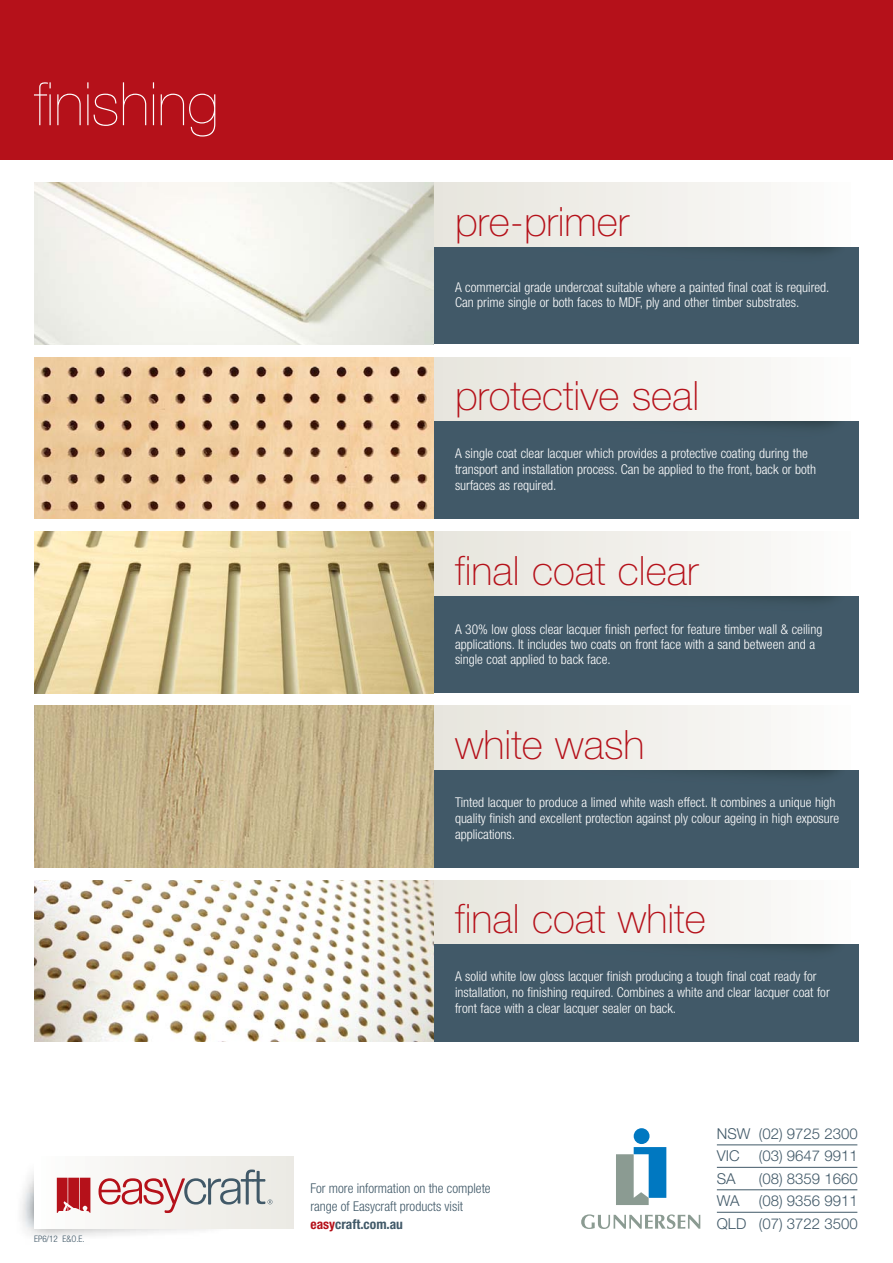
<style>
.page{position:relative;width:893px;height:1263px;background:#fff}
.page>*{position:absolute;margin:0;border:0;box-sizing:border-box;transform-origin:0 0}
.t1{font:200 60px "Helvetica Neue";color:#fff}
.t2{font:100 40.5px "Helvetica Neue";color:#b5111a}
.t3{font:300 15px/22.5px "Helvetica Neue";color:#415968}
.t4{font:300 condensed 13.5px/16.2px "Helvetica Neue";color:#fff}
.t5{font:300 condensed 13.5px/18px "Helvetica Neue";color:#415968}
.t6{font:300 condensed 9px "Helvetica Neue";color:#3f5766}
.s1{color:#405766}
.s2{color:#3f5665}
.s3{font-weight:700;color:#b5111a}
.s4{font-weight:700}
</style>
<div class="page">
<div style="left:434px;top:593px;width:425px;height:100px;background:#415968"></div>
<img style="left:436px;top:595px;width:409px;height:7px">
<div style="left:434px;top:531px;width:425px;height:64px;background:linear-gradient(to right,#e7e5dd,#fdfcfc)"></div>
<img style="left:34px;top:531px;width:400px;height:162px">
<div style="left:434px;top:244px;width:425px;height:100px;background:#415968"></div>
<img style="left:436px;top:246px;width:409px;height:7px">
<div style="left:434px;top:183px;width:425px;height:63px;background:linear-gradient(to right,#e7e5dd,#fdfcfc)"></div>
<img style="left:34px;top:183px;width:400px;height:161px">
<div style="left:434px;top:419px;width:425px;height:100px;background:#415968"></div>
<div style="left:434px;top:357px;width:425px;height:64px;background:linear-gradient(to right,#e7e5dd,#fdfcfc)"></div>
<img style="left:34px;top:357px;width:400px;height:162px">
<img style="left:21px;top:1173px;width:185px;height:63px">
<img style="left:35px;top:1235px;width:49px;height:2px">
<div style="left:34px;top:1156px;width:259px;height:73px;background:linear-gradient(to right,#fdfdfc,#ebe9e3)"></div>
<svg style="left:50px;top:1160px;width:222px;height:53px"></svg>
<div style="left:434px;top:767px;width:425px;height:100px;background:#415968"></div>
<img style="left:436px;top:769px;width:409px;height:8px">
<div style="left:434px;top:706px;width:425px;height:63px;background:linear-gradient(to right,#e7e5dd,#fdfcfc)"></div>
<img style="left:234px;top:706px;width:200px;height:161px">
<svg style="left:34px;top:706px;width:200px;height:161px;background:#c3b189"></svg>
<div style="left:434px;top:942px;width:425px;height:100px;background:#415968"></div>
<div style="left:434px;top:880px;width:425px;height:64px;background:linear-gradient(to right,#e7e5dd,#fdfcfc)"></div>
<img style="left:34px;top:880px;width:400px;height:162px">
<div style="left:634px;top:1128px;width:15px;height:16px;background:#0078c1;border-radius:50%"></div>
<svg style="left:616px;top:1147px;width:50px;height:58px"></svg>
<svg style="left:581px;top:1214px;width:119px;height:15px"></svg>
<hr style="left:717px;top:1144px;width:140px;height:1px;background:#415968">
<hr style="left:717px;top:1167px;width:140px;height:1px;background:#415968">
<hr style="left:717px;top:1189px;width:140px;height:1px;background:#415968">
<hr style="left:717px;top:1212px;width:140px;height:1px;background:#415968">
<div style="left:0;top:0;width:893px;height:159px;background:#b5111a"></div>
<h1 class="t1" style="left:34px;top:82px;width:186px">finishing</h1>
<p class="t6" style="left:34px;top:1236px;width:52px"><span class="s1">EP6/</span><span class="s2">12</span> E&amp;O.E.</p>
<h2 class="t2" style="left:455px;top:207px;width:176px">pre-primer</h2>
<p class="t4" style="left:455px;top:281px;width:376px;line-height:15px">A commercial grade undercoat suitable where a painted final coat is required.<br>Can prime single or both faces to MDF, ply and other timber substrates.</p>
<h2 class="t2" style="left:455px;top:381px;width:246px">protective seal</h2>
<p class="t4" style="left:455px;top:446px;width:363px">A single coat clear lacquer which provides a protective coating during the transport and installation process. Can be applied to the front, back or both surfaces as required.</p>
<h2 class="t2" style="left:455px;top:556px;width:245px">final coat clear</h2>
<p class="t4" style="left:455px;top:622px;width:369px;line-height:15px">A 30% low gloss clear lacquer finish perfect for feature timber wall &amp; ceiling applications. It includes two coats on front face with a sand between and a single coat applied to back face.</p>
<h2 class="t2" style="left:455px;top:730px;width:191px">white wash</h2>
<p class="t4" style="left:455px;top:795px;width:386px">Tinted lacquer to produce a limed white wash effect. It combines a unique high quality finish and excellent protection against ply colour ageing in high exposure applications.</p>
<h2 class="t2" style="left:455px;top:904px;width:252px">final coat white</h2>
<p class="t4" style="left:455px;top:969px;width:376px">A solid white low gloss lacquer finish producing a tough final coat ready for installation, no finishing required. Combines a white and clear lacquer coat for front face with a clear lacquer sealer on back.</p>
<p class="t5" style="left:310px;top:1180px;width:182px">For more information on the complete range of Easycraft products visit <span class="s3">easy</span><span class="s4">craft.com.au</span></p>
<p class="t3" style="left:717px;top:1123px;width:142px">NSW (02) 9725 2300<br>VIC</p>
<p class="t3" style="left:759px;top:1146px;width:100px">(03) 9647 9911</p>
<p class="t3" style="left:717px;top:1169px;width:20px">SA</p>
<p class="t3" style="left:759px;top:1169px;width:100px">(08) 8359 1660</p>
<p class="t3" style="left:717px;top:1191px;width:24px">WA</p>
<p class="t3" style="left:717px;top:1191px;width:142px;text-align:right">(08) 9356 9911<br>QLD (07) 3722 3500</p>
</div>
